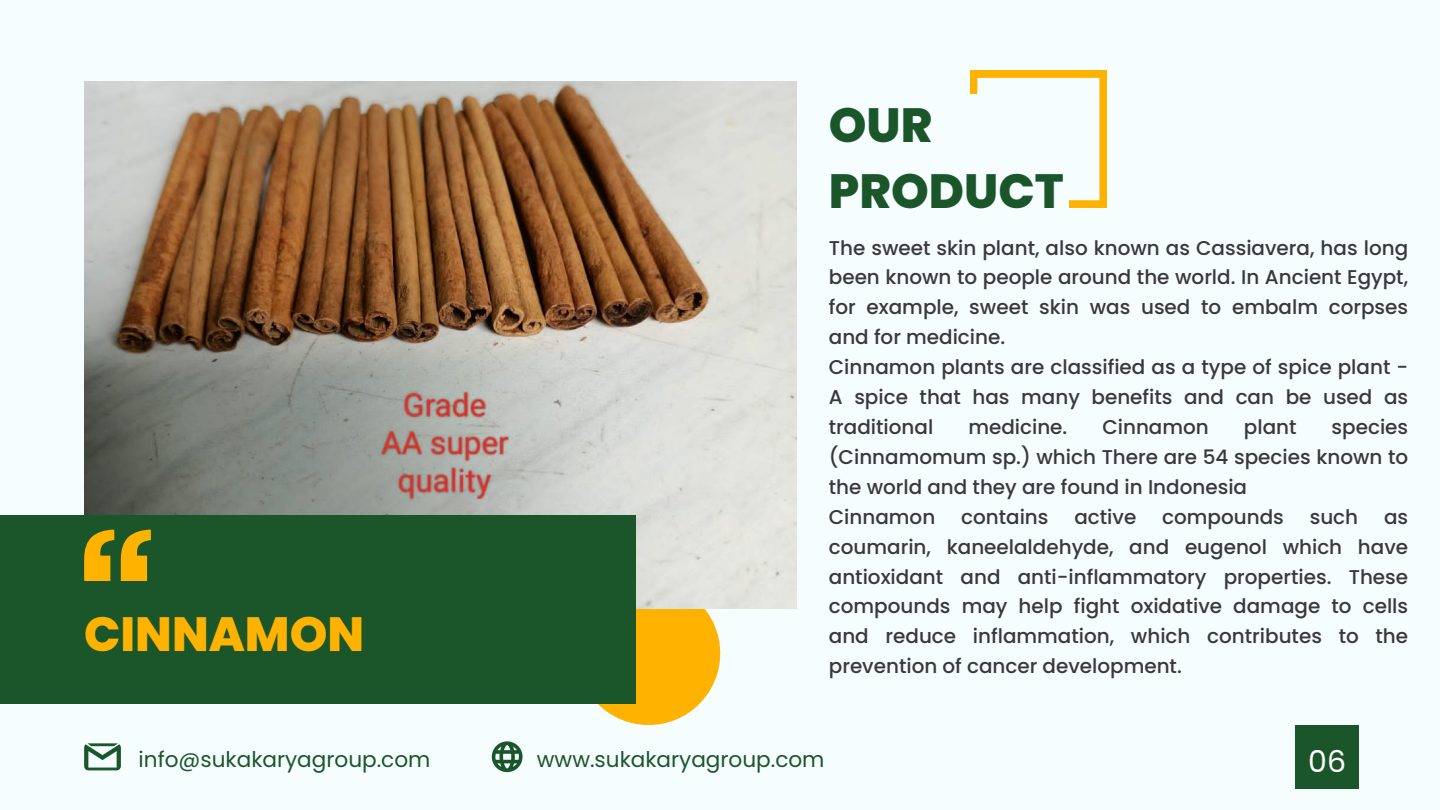
<style>
.page{position:relative;width:1440px;height:810px;background:#f5fdff}
.page>*{position:absolute;margin:0;border:0;box-sizing:border-box;transform-origin:0 0}
.t1{font:800 48px/66.8px "Poppins";color:#1b562a}
.t2{font:800 48px "Poppins";color:#ffb200}
.t3{font:30px "Poppins";color:#fff}
.t4{font:21.6px "Poppins";color:#1b562a}
.t5{font:500 19.9px/29.9px "Poppins";color:#393939}
</style>
<div class="page">
<svg style="left:598px;top:609px;width:122px;height:116px;fill:#ffb200"></svg>
<svg style="left:970px;top:70px;width:137px;height:138px"></svg>
<div style="left:954px;top:94px;width:114px;height:125px;background:#f5fdff"></div>
<img style="left:84px;top:81px;width:713px;height:528px">
<svg style="left:84px;top:743px;width:37px;height:27px"></svg>
<div style="left:0;top:515px;width:640px;height:189px;background:#1b562a"></div>
<svg style="left:84px;top:530px;width:67px;height:51px"></svg>
<svg style="left:492px;top:741px;width:31px;height:31px"></svg>
<div style="left:1295px;top:725px;width:64px;height:64px;background:#1b562a"></div>
<p class="t2" style="left:84px;top:601px;width:282px">CINNAMON</p>
<h1 class="t1" style="left:829px;top:91px;width:236px">OUR<br>PRODUCT</h1>
<p class="t5" style="left:829px;top:233px;width:581px">The sweet skin plant, also known as Cassiavera, has long been known to people around the world. In Ancient Egypt, for example, sweet skin was used to embalm corpses and for medicine.<br>Cinnamon plants are classified as a type of spice plant - A spice that has many benefits and can be used as traditional</p>
<p class="t5" style="left:829px;top:412px;width:581px;text-indent:503px">species (Cinnamomum sp.) which There are 54 species known to the world and they are found in Indonesia<br>Cinnamon</p>
<p class="t5" style="left:968px;top:412px;width:101px">medicine.</p>
<p class="t5" style="left:1102px;top:412px;width:108px">Cinnamon</p>
<p class="t5" style="left:1244px;top:412px;width:54px">plant</p>
<p class="t5" style="left:961px;top:502px;width:89px">contains</p>
<p class="t5" style="left:1074px;top:502px;width:63px">active</p>
<p class="t5" style="left:1162px;top:502px;width:123px">compounds</p>
<p class="t5" style="left:1310px;top:502px;width:50px">such</p>
<p class="t5" style="left:829px;top:502px;width:581px;text-align:justify;text-indent:555px">as coumarin, kaneelaldehyde, and eugenol which have antioxidant and anti-inflammatory properties. These compounds may help fight oxidative damage to cells and reduce inflammation, which contributes to the prevention of cancer development.</p>
<h1 class="t4" style="left:139px;top:744px;width:293px">info@sukakaryagroup.com</h1>
<h2 class="t4" style="left:537px;top:744px;width:289px">www.sukakaryagroup.com</h2>
<p class="t3" style="left:1308px;top:740px;width:39px">06</p>
</div>
